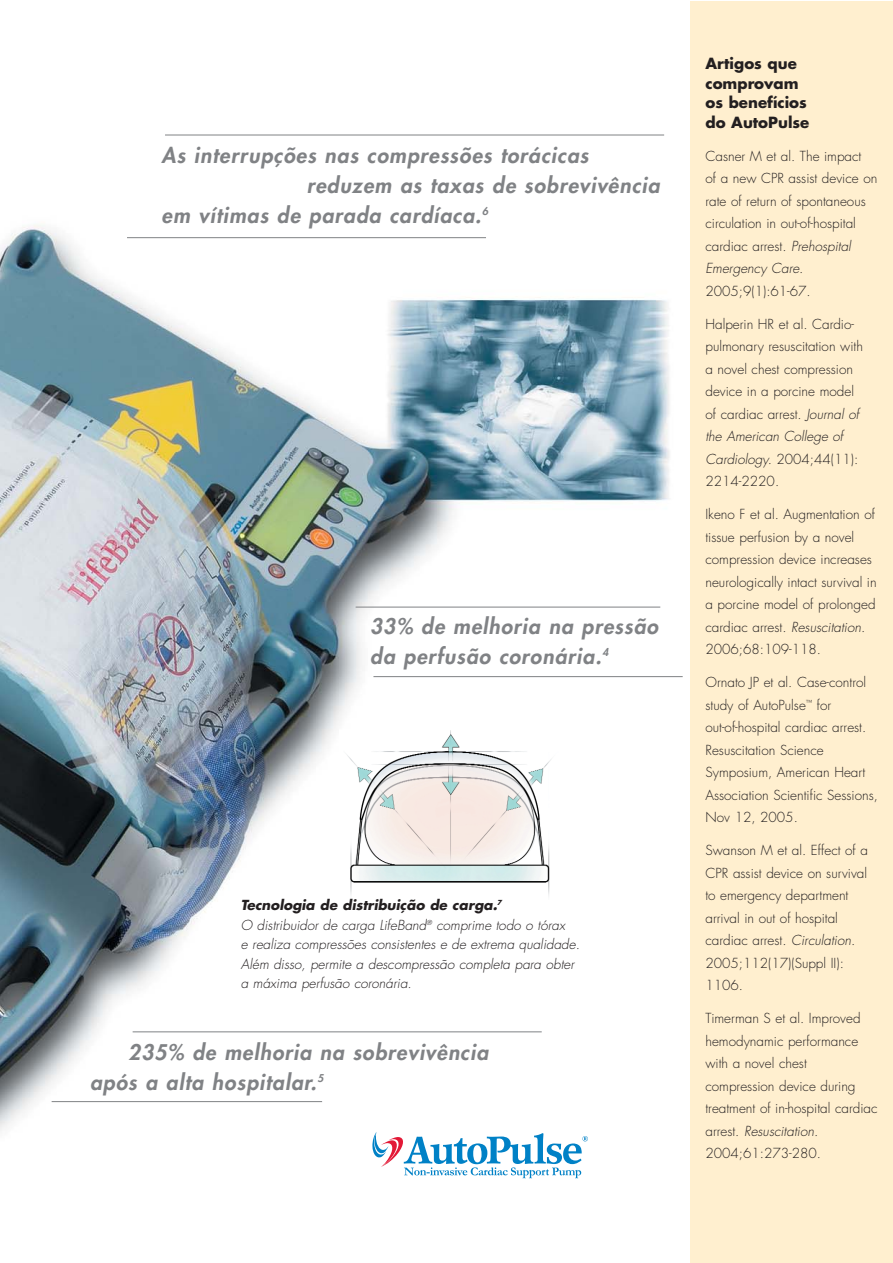
<style>
.page{position:relative;width:893px;height:1263px;background:#fff}
.page>*{position:absolute;margin:0;border:0;box-sizing:border-box;transform-origin:0 0}
.t1{font:italic 800 21px/30px "Futura";color:#808285}
.t2{font:italic 700 15px/19.5px "Futura";color:#231f20}
.t3{font:italic 300 13.5px/22.5px "Futura";color:#231f20}
.s1{font-weight:700}
</style>
<div class="page">
<img style="left:0;top:134px;width:683px;height:1045px">
<img style="left:340px;top:730px;width:221px;height:170px">
<div style="left:690px;top:1px;width:202px;height:1262px;background:#ffefcf"></div>
<svg style="left:372px;top:1132px;width:216px;height:46px"></svg>
<hr style="left:165px;top:135px;width:499px;height:1px;background:#808285">
<hr style="left:127px;top:237px;width:359px;height:1px;background:#808285">
<hr style="left:133px;top:1031px;width:409px;height:1px;background:#808285">
<hr style="left:52px;top:1101px;width:270px;height:1px;background:#808285">
<hr style="left:356px;top:607px;width:304px;height:1px;background:#808285">
<hr style="left:373px;top:676px;width:310px;height:1px;background:#808285">
<h1 class="t1" style="left:162px;top:140px;width:433px">As interrupções nas compressões torácicas</h1>
<h1 class="t1" style="left:307px;top:170px;width:359px">reduzem as taxas de sobrevivência</h1>
<h1 class="t1" style="left:162px;top:200px;width:330px">em vítimas de parada cardíaca.<sup>6</sup></h1>
<h1 class="t1" style="left:370px;top:611px;width:294px">33% de melhoria na pressão da perfusão coronária.<sup>4</sup></h1>
<p class="t3" style="left:241px;top:896px;width:341px;line-height:19.5px"><span class="s1">Tecnologia de distribuição de carga.</span><sup>7<br></sup>O distribuidor de carga LifeBand<sup>®</sup> comprime todo o tórax<br>e realiza compressões consistentes e de extrema qualidade.<br>Além disso, permite a descompressão completa para obter a máxima perfusão coronária.</p>
<h1 class="t1" style="left:90px;top:1036px;width:404px;text-indent:38px">235% de melhoria na sobrevivência após a alta hospitalar.<sup>5</sup></h1>
<p class="t2" style="left:705px;top:53px;width:106px">Artigos que comprovam os benefícios do AutoPulse</p>
<p class="t3" style="left:705px;top:145px;width:176px">Casner M et al . The impact<br>of a new CPR assist device on rate of return of spontaneous circulation in out-of-hospital cardiac arrest. Prehospital<br>Emergency Care.<br>2005;9( 1):61-67.</p>
<p class="t3" style="left:705px;top:313px;width:162px">Halperin HR et al. Cardio&shy;pulmonary resuscitation with a novel chest compression device in a porcine model of cardiac arrest. Journal of the American College of<br>Cardiology. 2004;44(11):<br>2214-2220 .</p>
<p class="t3" style="left:705px;top:503px;width:176px">Ikeno F et al . Augmentation of tissue perfusion by a novel compression device increases neurologically intact survival in a porcine model of prolonged cardiac arrest. Resuscitation.<br>2006;68:109-118.</p>
<p class="t3" style="left:705px;top:671px;width:177px">Ornato JP et al . Case-control study of AutoPulse<sup>™</sup> for out-of-hospital cardiac arrest .<br>Resuscitation Science<br>Symposium, American Heart<br>Association Scientific Sessions,<br>Nov 12, 2005.</p>
<p class="t3" style="left:705px;top:839px;width:167px">Swanson M et al . Effect of a<br>CPR assist device on survival to emergency department arrival in out of hospital cardiac arrest. Circulation.<br>2005;112(17)(Suppl II):<br>1106.</p>
<p class="t3" style="left:705px;top:1007px;width:176px">Timerman S et al . Improved hemodynamic performance with a novel chest compression device during treatment of in-hospital cardiac arrest. Resuscitation.<br>2004;61:273-280 .</p>
</div>
